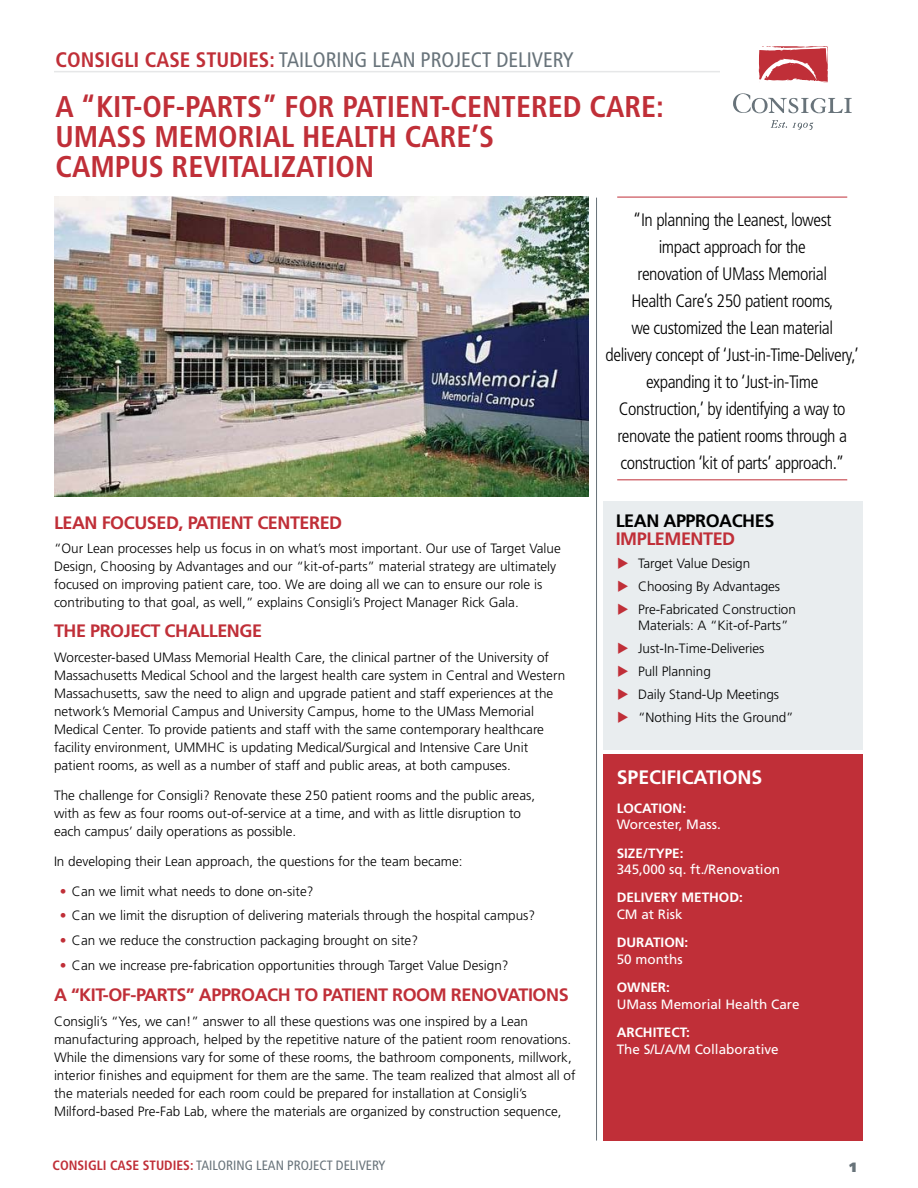
<style>
.page{position:relative;width:918px;height:1188px;background:#fff}
.page>*{position:absolute;margin:0;border:0;box-sizing:border-box;transform-origin:0 0}
.t1{font:700 condensed 30px/30px "Frutiger LT Std";color:#c02f38}
.t2{font:condensed 21px "Frutiger LT Std";color:#68737a}
.t3{font:700 19.5px "Frutiger LT Std";color:#fff}
.t4{font:300 condensed 18px/27px "Frutiger LT Std";letter-spacing:-.025em;color:#000;text-align:center}
.t5{font:700 18px "Frutiger LT Std";letter-spacing:-.025em;color:#c02f38}
.t6{font:700 18px "Frutiger LT Std";letter-spacing:-.025em;color:#000}
.t7{font:300 13.5px/18px "Frutiger LT Std";color:#000}
.t8{font:13.5px "Frutiger LT Std";color:#fff}
.t9{font:700 13.5px "Frutiger LT Std";color:#fff}
.t10{font:condensed 13.5px "Frutiger LT Std";color:#68737a}
.t11{font:900 13.5px "Frutiger LT Std";color:#68737a}
.s1{font-weight:700;color:#c02f38}
.s2{color:#c02f38}
</style>
<div class="page">
<div style="left:604px;top:501px;width:259px;height:248px;background:#e9edef"></div>
<hr style="left:54px;top:71px;width:667px;height:1px;background:#e6e7e8">
<svg style="left:771px;top:120px;width:16px;height:8px"></svg>
<svg style="left:793px;top:122px;width:20px;height:8px"></svg>
<svg style="left:759px;top:46px;width:69px;height:37px"></svg>
<svg style="left:733px;top:93px;width:119px;height:20px"></svg>
<img style="left:54px;top:197px;width:535px;height:300px">
<div style="left:604px;top:754px;width:259px;height:386px;background:#c02f38"></div>
<hr style="left:617px;top:197px;width:230px;height:1px;background:#c02f38">
<hr style="left:617px;top:479px;width:230px;height:1px;background:#c02f38">
<hr style="left:596px;top:198px;width:1px;height:943px;background:#68737a">
<h2 class="t2" style="left:56px;top:47px;width:520px"><span class="s1">CONSIGLI CASE STUDIES:</span> TAILORING LEAN PROJECT DELIVERY</h2>
<h1 class="t1" style="left:56px;top:92px;width:610px">A “KIT-OF-PARTS” FOR PATIENT-CENTERED CARE:<br>UMASS MEMORIAL HEALTH CARE’S<br>CAMPUS REVITALIZATION</h1>
<h3 class="t5" style="left:54px;top:512px;width:290px">LEAN FOCUSED, PATIENT CENTERED</h3>
<p class="t7" style="left:54px;top:540px;width:508px">“Our Lean processes help us focus in on what’s most important. Our use of Target Value Design, Choosing by Advantages and our “kit-of-parts” material strategy are ultimately focused on improving patient care, too. We are doing all we can to ensure our role is contributing to that goal, as well,” explains Consigli’s Project Manager Rick Gala.</p>
<h3 class="t5" style="left:54px;top:621px;width:210px">THE PROJECT CHALLENGE</h3>
<p class="t7" style="left:54px;top:649px;width:513px">Worcester-based UMass Memorial Health Care, the clinical partner of the University of Massachusetts Medical School and the largest health care system in Central and Western Massachusetts, saw the need to align and upgrade patient and staff experiences at the network’s Memorial Campus and University Campus, home to the UMass Memorial Medical Center. To provide patients and staff with the same contemporary healthcare facility environment, UMMHC is updating Medical/Surgical and Intensive Care Unit patient rooms, as well as a number of staff and public areas, at both campuses.</p>
<p class="t7" style="left:54px;top:786px;width:483px">The challenge for Consigli? Renovate these 250 patient rooms and the public areas, with as few as four rooms out-of-service at a time, and with as little disruption to each campus’ daily operations as possible.</p>
<p class="t7" style="left:54px;top:852px;width:410px">In developing their Lean approach, the questions for the team became:</p>
<p class="t7" style="left:60px;top:882px;width:255px"><span class="s2">•</span> Can we limit what needs to done on-site?</p>
<p class="t7" style="left:60px;top:907px;width:477px"><span class="s2">•</span> Can we limit the disruption of delivering materials through the hospital campus?</p>
<p class="t7" style="left:60px;top:932px;width:360px"><span class="s2">•</span> Can we reduce the construction packaging brought on site?</p>
<p class="t7" style="left:60px;top:956px;width:450px"><span class="s2">•</span> Can we increase pre-fabrication opportunities through Target Value Design?</p>
<h3 class="t5" style="left:54px;top:985px;width:516px">A “KIT-OF-PARTS” APPROACH TO PATIENT ROOM RENOVATIONS</h3>
<p class="t7" style="left:54px;top:1013px;width:523px">Consigli’s “Yes, we can!” answer to all these questions was one inspired by a Lean manufacturing approach, helped by the repetitive nature of the patient room renovations.<br>While the dimensions vary for some of these rooms, the bathroom components, millwork, interior finishes and equipment for them are the same. The team realized that almost all of the materials needed for each room could be prepared for installation at Consigli’s Milford-based Pre-Fab Lab, where the materials are organized by construction sequence,</p>
<p class="t4" style="left:606px;top:206px;width:255px">“In planning the Leanest, lowest<br>impact approach for the<br>renovation of UMass Memorial<br>Health Care’s 250 patient rooms,<br>we customized the Lean material<br>delivery concept of ‘Just-in-Time-Delivery,’ expanding it to ‘Just-in-Time Construction,’ by identifying a way to renovate the patient rooms through a construction ‘kit of parts’ approach.”</p>
<h3 class="t6" style="left:616px;top:510px;width:160px">LEAN APPROACHES</h3>
<h3 class="t5" style="left:616px;top:528px;width:121px">IMPLEMENTED</h3>
<p class="t7" style="left:617px;top:555px;width:135px"><span class="s2">◆</span> Target Value Design</p>
<p class="t7" style="left:617px;top:578px;width:164px"><span class="s2">◆</span> Choosing By Advantages</p>
<p class="t7" style="left:638px;top:602px;width:159px;line-height:16.2px;text-indent:-21px"><span class="s2">◆</span> Pre-Fabricated Construction<br>Materials: A “Kit-of-Parts”</p>
<p class="t7" style="left:617px;top:640px;width:149px"><span class="s2">◆</span> Just-In-Time-Deliveries</p>
<p class="t7" style="left:617px;top:663px;width:95px"><span class="s2">◆</span> Pull Planning</p>
<p class="t7" style="left:617px;top:686px;width:164px"><span class="s2">◆</span> Daily Stand-Up Meetings</p>
<p class="t7" style="left:617px;top:709px;width:178px"><span class="s2">◆</span> “Nothing Hits the Ground”</p>
<h3 class="t3" style="left:617px;top:766px;width:147px">SPECIFICATIONS</h3>
<p class="t9" style="left:617px;top:800px;width:71px">LOCATION:</p>
<p class="t8" style="left:617px;top:817px;width:106px">Worcester, Mass.</p>
<p class="t9" style="left:617px;top:845px;width:68px">SIZE/TYPE:</p>
<p class="t8" style="left:617px;top:861px;width:165px">345,000 sq. ft./Renovation</p>
<p class="t9" style="left:617px;top:890px;width:128px">DELIVERY METHOD:</p>
<p class="t8" style="left:617px;top:906px;width:68px">CM at Risk</p>
<p class="t9" style="left:617px;top:935px;width:73px">DURATION:</p>
<p class="t8" style="left:617px;top:951px;width:68px">50 months</p>
<p class="t9" style="left:617px;top:980px;width:55px">OWNER:</p>
<p class="t8" style="left:617px;top:996px;width:185px">UMass Memorial Health Care</p>
<p class="t9" style="left:617px;top:1024px;width:75px">ARCHITECT:</p>
<p class="t8" style="left:617px;top:1041px;width:164px">The S/L/A/M Collaborative</p>
<p class="t10" style="left:53px;top:1157px;width:335px"><span class="s1">CONSIGLI CASE STUDIES:</span> TAILORING LEAN PROJECT DELIVERY</p>
<p class="t11" style="left:849px;top:1159px;width:9px">1</p>
</div>
